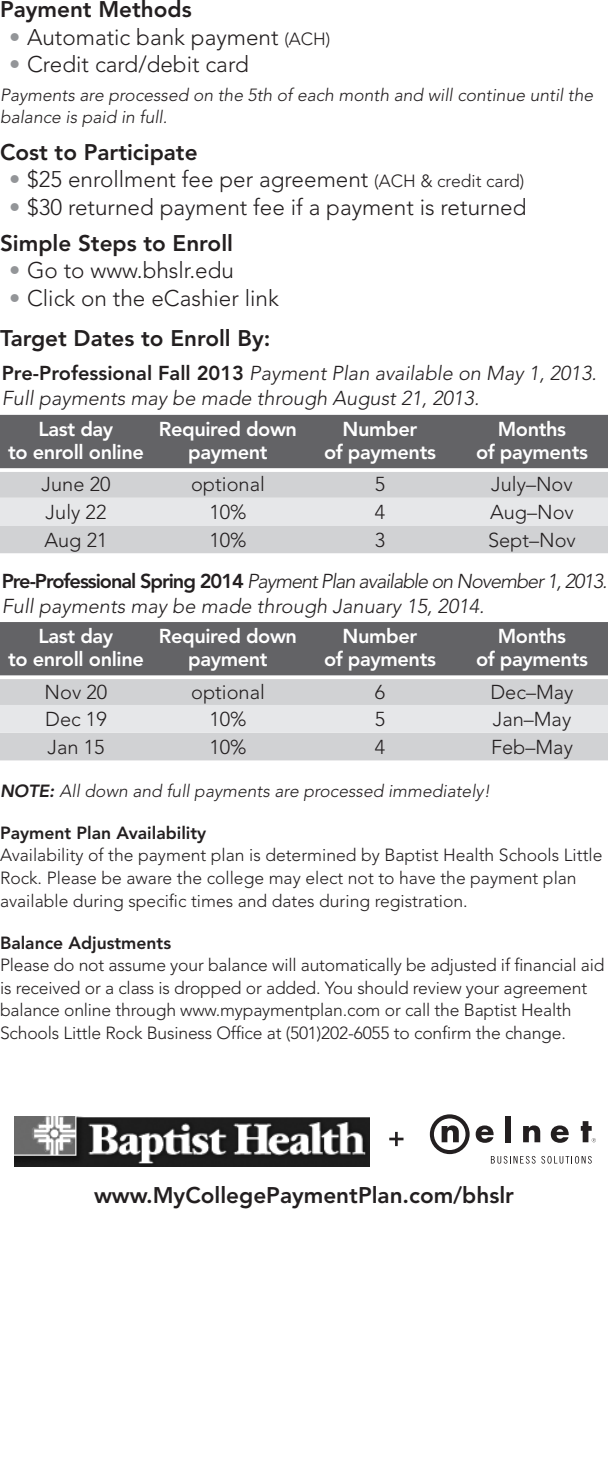
<style>
.page{position:relative;width:608px;height:1463px;background:#fff}
.page>*{position:absolute;margin:0;border:0;box-sizing:border-box;transform-origin:0 0}
.t1{font:300 22.5px/36.2px "Avenir LT Std";color:#231f20}
.t2{font:800 22.5px "Avenir LT Std";color:#231f20}
.t3{font:italic 300 20px/25px "Avenir LT Std";color:#231f20}
.t4{font:800 20px/22.5px "Avenir LT Std";letter-spacing:-.02em;color:#fff;text-align:center}
.t5{font:300 20px "Avenir LT Std";color:#231f20}
.t6{font:300 17.5px/22.5px "Avenir LT Std";letter-spacing:-.01em;color:#231f20}
.t7{font:italic 300 17.5px/22.5px "Avenir LT Std";color:#231f20}
.t8{font:800 17.5px "Avenir LT Std";color:#231f20}
.s1{color:#939598}
.s2{font-size:17.5px}
.s3{font-weight:800}
.s4{font-weight:800;font-style:normal}
</style>
<div class="page">
<svg style="left:389px;top:1132px;width:14px;height:14px"></svg>
<svg style="left:429px;top:1114px;width:40px;height:40px"></svg>
<svg style="left:475px;top:1125px;width:18px;height:17px"></svg>
<div style="left:504px;top:1116px;width:6px;height:26px;background:#231f20"></div>
<svg style="left:523px;top:1125px;width:17px;height:17px"></svg>
<svg style="left:550px;top:1125px;width:18px;height:17px"></svg>
<svg style="left:580px;top:1121px;width:15px;height:21px"></svg>
<svg style="left:490px;top:1156px;width:45px;height:7px"></svg>
<svg style="left:541px;top:1156px;width:50px;height:7px"></svg>
<div style="left:0;top:415px;width:608px;height:53px;background:#636366"></div>
<div style="left:0;top:472px;width:608px;height:81px;background:#d1d2d4"></div>
<div style="left:0;top:498px;width:608px;height:27px;background:#e6e7e9"></div>
<svg style="left:0;top:468px;width:152px;height:1px"></svg>
<svg style="left:152px;top:468px;width:152px;height:1px"></svg>
<svg style="left:304px;top:468px;width:152px;height:1px"></svg>
<svg style="left:456px;top:468px;width:152px;height:1px"></svg>
<div style="left:0;top:622px;width:608px;height:53px;background:#636366"></div>
<div style="left:0;top:679px;width:608px;height:81px;background:#d1d2d4"></div>
<div style="left:0;top:705px;width:608px;height:27px;background:#e6e7e9"></div>
<svg style="left:0;top:675px;width:152px;height:1px"></svg>
<svg style="left:152px;top:675px;width:152px;height:1px"></svg>
<svg style="left:304px;top:675px;width:152px;height:1px"></svg>
<svg style="left:456px;top:675px;width:152px;height:1px"></svg>
<img style="left:14px;top:1116px;width:355px;height:50px">
<p class="t2" style="left:0;top:-4px;width:193px">Payment Methods</p>
<p class="t1" style="left:9px;top:19px;width:323px"><span class="s1">•</span> Automatic bank payment <span class="s2">(ACH)</span></p>
<p class="t1" style="left:9px;top:46px;width:241px"><span class="s1">•</span> Credit card/debit card</p>
<p class="t7" style="left:0;top:84px;width:594px">Payments are processed on the 5th of each month and will continue until the balance is paid in full.</p>
<p class="t2" style="left:0;top:138px;width:199px">Cost to Participate</p>
<p class="t1" style="left:9px;top:161px;width:517px"><span class="s1">•</span> $25 enrollment fee per agreement <span class="s2">(ACH &amp; credit card)</span></p>
<p class="t1" style="left:0;top:189px;width:528px;text-indent:9px"><span class="s1">•</span> $30 returned payment fee if a payment is returned<br><span class="s3">Simple Steps to Enroll</span></p>
<p class="t1" style="left:9px;top:253px;width:226px"><span class="s1">•</span> Go to www.bhslr.edu</p>
<p class="t1" style="left:0;top:278px;width:280px;line-height:40px;text-align:center"><span class="s1">•</span> Click on the eCashier link<br><span class="s3">Target Dates to Enroll By:</span></p>
<p class="t3" style="left:2px;top:361px;width:596px"><span class="s4">Pre-Professional Fall 2013</span> Payment Plan available on May 1, 2013.<br>Full payments may be made through August 21, 2013.</p>
<p class="t4" style="left:8px;top:418px;width:137px">Last day<br>to enroll online</p>
<p class="t4" style="left:159px;top:418px;width:140px">Required down payment</p>
<p class="t4" style="left:324px;top:418px;width:113px">Number<br>of payments</p>
<p class="t4" style="left:476px;top:418px;width:113px">Months<br>of payments</p>
<p class="t5" style="left:41px;top:473px;width:71px">June 20</p>
<p class="t5" style="left:191px;top:473px;width:75px">optional</p>
<p class="t5" style="left:374px;top:473px;width:12px">5</p>
<p class="t5" style="left:491px;top:473px;width:83px">July–Nov</p>
<p class="t5" style="left:46px;top:500px;width:62px">July 22</p>
<p class="t5" style="left:209px;top:500px;width:39px">10%</p>
<p class="t5" style="left:374px;top:500px;width:12px">4</p>
<p class="t5" style="left:490px;top:500px;width:85px">Aug–Nov</p>
<p class="t5" style="left:44px;top:528px;width:65px">Aug 21</p>
<p class="t5" style="left:209px;top:528px;width:39px">10%</p>
<p class="t5" style="left:374px;top:528px;width:12px">3</p>
<p class="t5" style="left:488px;top:528px;width:89px">Sept–Nov</p>
<p class="t3" style="left:2px;top:568px;width:607px"><span class="s4">Pre-Professional Spring 2014</span> Payment Plan available on November 1, 2013.<br>Full payments may be made through January 15, 2014.</p>
<p class="t4" style="left:8px;top:625px;width:137px">Last day<br>to enroll online</p>
<p class="t4" style="left:159px;top:625px;width:140px">Required down payment</p>
<p class="t4" style="left:324px;top:625px;width:113px">Number<br>of payments</p>
<p class="t4" style="left:476px;top:625px;width:113px">Months<br>of payments</p>
<p class="t5" style="left:45px;top:680px;width:64px">Nov 20</p>
<p class="t5" style="left:191px;top:680px;width:75px">optional</p>
<p class="t5" style="left:375px;top:680px;width:12px">6</p>
<p class="t5" style="left:490px;top:680px;width:84px">Dec–May</p>
<p class="t5" style="left:45px;top:707px;width:63px">Dec 19</p>
<p class="t5" style="left:209px;top:707px;width:39px">10%</p>
<p class="t5" style="left:374px;top:707px;width:12px">5</p>
<p class="t5" style="left:492px;top:707px;width:80px">Jan–May</p>
<p class="t5" style="left:47px;top:735px;width:59px">Jan 15</p>
<p class="t5" style="left:209px;top:735px;width:39px">10%</p>
<p class="t5" style="left:374px;top:735px;width:12px">4</p>
<p class="t5" style="left:491px;top:735px;width:83px">Feb–May</p>
<p class="t7" style="left:0;top:780px;width:491px"><span class="s3">NOTE:</span> All down and full payments are processed immediately!</p>
<p class="t8" style="left:0;top:822px;width:208px">Payment Plan Availability</p>
<p class="t6" style="left:0;top:844px;width:603px">Availability of the payment plan is determined by Baptist Health Schools Little<br>Rock. Please be aware the college may elect not to have the payment plan available during specific times and dates during registration.</p>
<p class="t8" style="left:0;top:932px;width:173px">Balance Adjustments</p>
<p class="t6" style="left:0;top:953px;width:606px">Please do not assume your balance will automatically be adjusted if financial aid is received or a class is dropped or added. You should review your agreement balance online through www.mypaymentplan.com or call the Baptist Health Schools Little Rock Business Office at (501)202-6055 to confirm the change.</p>
<p class="t2" style="left:94px;top:1181px;width:421px">www.MyCollegePaymentPlan.com/bhslr</p>
</div>
